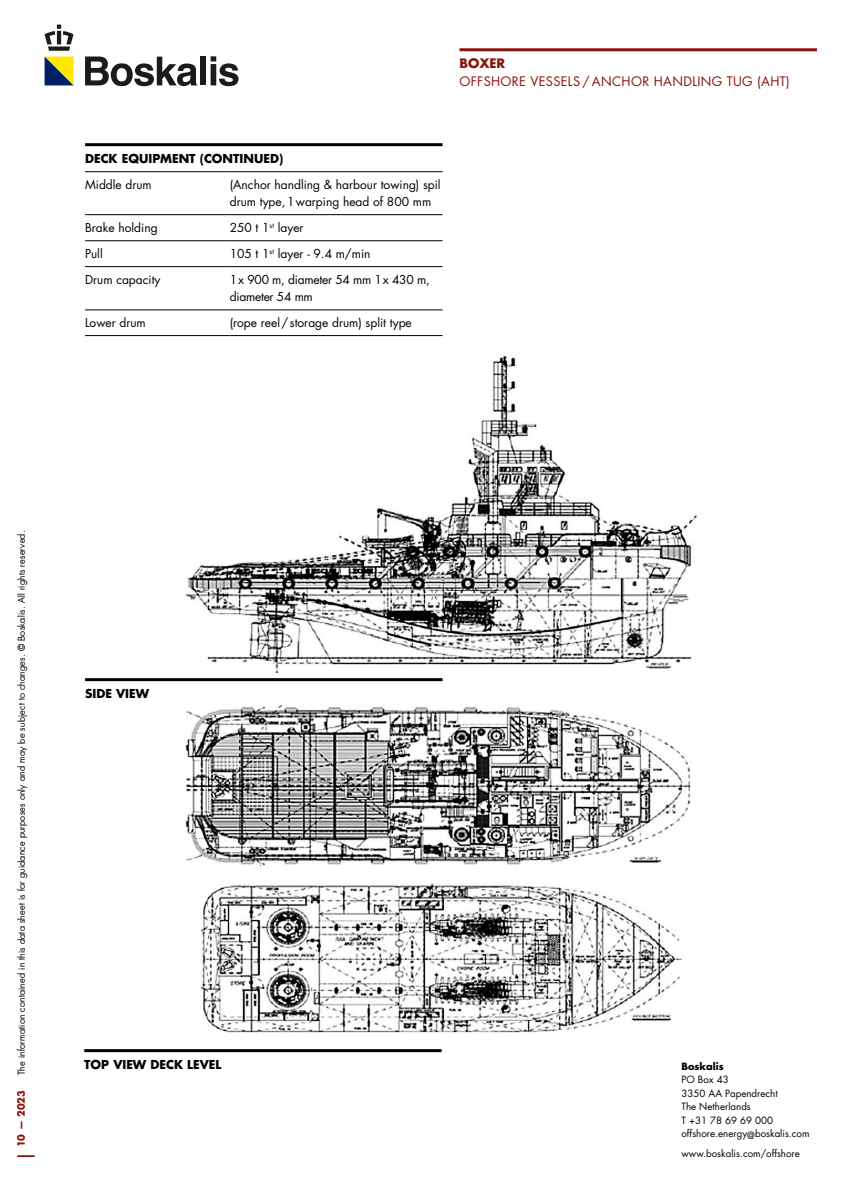
<style>
.page{position:relative;width:851px;height:1191px;background:#fff}
.page>*{position:absolute;margin:0;border:0;box-sizing:border-box;transform-origin:0 0}
._000_JEC_Subheading{font:12.75px "Futura Std";letter-spacing:.025em;color:#89140c}
._000_JEC_Subheading-2{font:700 12.75px "Futura Std";color:#89140c}
._000_BOS_Body{font:12px/17.2px "Futura Std";color:#000}
._000_JEC_Heading_3{font:700 12px "Futura Std";color:#000}
._000_BOS_Body-2{font:12px/17.2px "Futura Std";letter-spacing:-.02em;color:#000}
.t1{font:9.75px/13.5px "Futura Std";color:#000}
.t2{font:700 9.75px "Futura Std";color:#000}
.t3{font:700 9.75px "Futura Std";letter-spacing:.01em;color:#89140c}
.t4{font:300 9px "Futura Std";letter-spacing:.025em;color:#000}
</style>
<div class="page">
<svg style="left:45px;top:57px;width:28px;height:28px"></svg>
<svg style="left:85px;top:57px;width:112px;height:29px"></svg>
<div style="left:200px;top:57px;width:6px;height:28px;background:#1b1b1a"></div>
<svg style="left:210px;top:56px;width:28px;height:30px"></svg>
<svg style="left:45px;top:25px;width:28px;height:26px"></svg>
<svg style="left:17px;top:1155px;width:17px;height:2px"></svg>
<hr style="left:84px;top:1049px;width:357px;height:3px;background:#000">
<hr style="left:459px;top:48px;width:357px;height:3px;background:#89140c">
<img style="left:185px;top:704px;width:506px;height:329px">
<img style="left:185px;top:356px;width:512px;height:316px">
<hr style="left:85px;top:171px;width:145px;height:1px;background:#000">
<hr style="left:230px;top:171px;width:212px;height:1px;background:#000">
<hr style="left:85px;top:214px;width:145px;height:1px;background:#000">
<hr style="left:230px;top:214px;width:212px;height:1px;background:#000">
<hr style="left:85px;top:240px;width:145px;height:1px;background:#000">
<hr style="left:230px;top:240px;width:212px;height:1px;background:#000">
<hr style="left:85px;top:266px;width:145px;height:1px;background:#000">
<hr style="left:230px;top:266px;width:212px;height:1px;background:#000">
<hr style="left:85px;top:310px;width:145px;height:1px;background:#000">
<hr style="left:230px;top:310px;width:212px;height:1px;background:#000">
<hr style="left:85px;top:335px;width:145px;height:1px;background:#000">
<hr style="left:230px;top:335px;width:212px;height:1px;background:#000">
<hr style="left:85px;top:143px;width:357px;height:3px;background:#000">
<hr style="left:85px;top:678px;width:357px;height:3px;background:#000">
<p class="_000_JEC_Subheading-2" style="left:459px;top:55px;width:47px">BOXER</p>
<p class="_000_JEC_Subheading" style="left:459px;top:73px;width:332px">OFFSHORE VESSELS / ANCHOR HANDLING TUG (AHT)</p>
<p class="_000_JEC_Heading_3" style="left:85px;top:151px;width:200px">DECK EQUIPMENT (CONTINUED)</p>
<p class="_000_BOS_Body" style="left:85px;top:176px;width:68px">Middle drum</p>
<p class="_000_BOS_Body" style="left:230px;top:176px;width:212px">(Anchor handling &amp; harbour towing) spil drum type,1warping head of 800 mm</p>
<p class="_000_BOS_Body" style="left:85px;top:219px;width:74px">Brake holding</p>
<p class="_000_BOS_Body" style="left:230px;top:219px;width:75px">250 t 1<sup>st</sup> layer</p>
<p class="_000_BOS_Body" style="left:85px;top:245px;width:19px">Pull</p>
<p class="_000_BOS_Body" style="left:230px;top:245px;width:142px">105 t 1<sup>st</sup> layer - 9.4 m/min</p>
<p class="_000_BOS_Body" style="left:85px;top:271px;width:77px">Drum capacity</p>
<p class="_000_BOS_Body-2" style="left:230px;top:271px;width:201px">1x 900 m, diameter 54 mm 1x 430 m, diameter 54 mm</p>
<p class="_000_BOS_Body" style="left:85px;top:314px;width:62px">Lower drum</p>
<p class="_000_BOS_Body" style="left:230px;top:314px;width:183px">(rope reel/storage drum) split type</p>
<p class="t4" style="left:16px;top:1074px;width:546px;rotate:-90deg">The information contained in this data sheet is for guidance purposes only and may be subject to changes. © Boskalis. All rights reserved.</p>
<p class="t3" style="left:15px;top:1147px;width:59px;rotate:-90deg">10 — 2023</p>
<p class="_000_JEC_Heading_3" style="left:85px;top:685px;width:66px">SIDE VIEW</p>
<p class="_000_JEC_Heading_3" style="left:84px;top:1056px;width:139px">TOP VIEW DECK LEVEL</p>
<p class="t2" style="left:681px;top:1059px;width:44px">Boskalis</p>
<p class="t1" style="left:681px;top:1073px;width:129px">PO Box 43<br>3350 AA Papendrecht<br>The Netherlands<br>T +31 78 69 69 000 offshore.energy@boskalis.com</p>
<p class="t1" style="left:681px;top:1146px;width:120px">www.boskalis.com/offshore</p>
</div>
